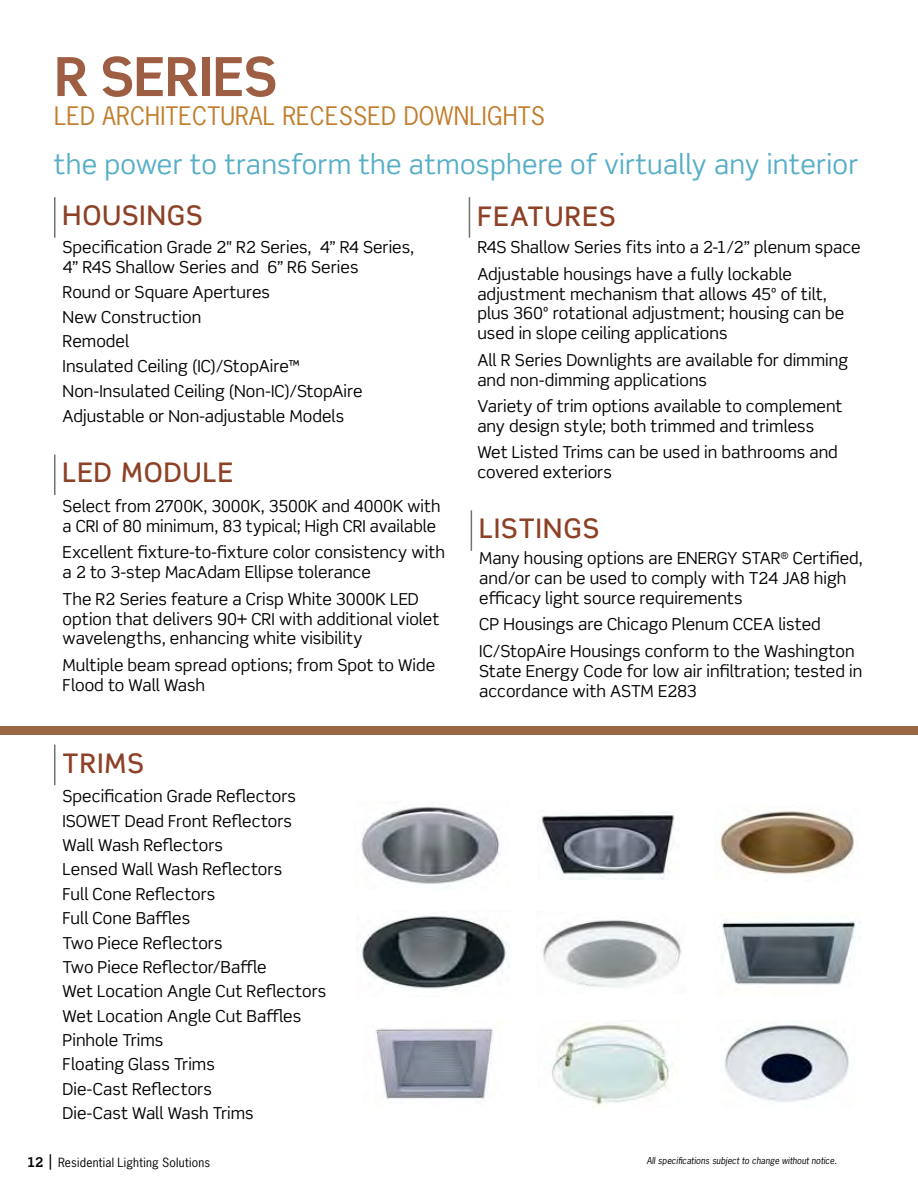
<style>
.page{position:relative;width:918px;height:1188px;background:#fff}
.page>*{position:absolute;margin:0;border:0;box-sizing:border-box;transform-origin:0 0}
.t1{font:700 54px "Scene Std";letter-spacing:-.005em;color:#9e5e43}
.t2{font:27px "Scene Std";letter-spacing:.01em;color:#56aec7}
.t3{font:500 27px "Scene Std";letter-spacing:.045em;color:#8d4126}
.t4{font:24px "News Gothic Std";letter-spacing:.01em;color:#c17d2b}
.t5{font:16.5px/19.8px "Scene Std";color:#000}
.t6{font:700 13.5px "Scene Std";color:#000}
.t7{font:12px "News Gothic Std";letter-spacing:.02em;color:#000}
.t8{font:italic 9px "News Gothic Std";color:#000}
.s1{font-family:"Scene Std";font-style:italic;font-size:16.5px}
</style>
<div class="page">
<img style="left:539px;top:812px;width:136px;height:68px">
<img style="left:543px;top:920px;width:138px;height:68px">
<img style="left:552px;top:1023px;width:118px;height:85px">
<img style="left:719px;top:811px;width:135px;height:64px">
<img style="left:721px;top:920px;width:140px;height:65px">
<img style="left:724px;top:1025px;width:125px;height:77px">
<img style="left:361px;top:806px;width:139px;height:82px">
<img style="left:356px;top:916px;width:154px;height:73px">
<img style="left:375px;top:1028px;width:118px;height:71px">
<hr style="left:54px;top:197px;width:2px;height:41px;background:#747374">
<hr style="left:54px;top:455px;width:2px;height:40px;background:#747374">
<hr style="left:54px;top:745px;width:2px;height:40px;background:#747374">
<hr style="left:469px;top:197px;width:1px;height:41px;background:#747374">
<hr style="left:471px;top:510px;width:1px;height:41px;background:#747374">
<div style="left:0;top:726px;width:918px;height:8px;background:#986744"></div>
<h1 class="t1" style="left:54px;top:43px;width:224px">R SERIES</h1>
<h3 class="t4" style="left:54px;top:100px;width:492px">LED ARCHITECTURAL RECESSED DOWNLIGHTS</h3>
<h2 class="t2" style="left:54px;top:148px;width:806px">the power to transform the atmosphere of virtually any interior</h2>
<h2 class="t3" style="left:63px;top:199px;width:142px">HOUSINGS</h2>
<p class="t5" style="left:63px;top:237px;width:353px">Specification Grade 2" R2 Series, 4” R4 Series,<br>4” R4S Shallow Series and 6” R6 Series</p>
<p class="t5" style="left:63px;top:279px;width:302px;line-height:24.8px">Round or Square Apertures<br>New Construction<br>Remodel<br>Insulated Ceiling (IC)/StopAire™<br>Non-Insulated Ceiling (Non-IC)/StopAire<br>Adjustable or Non-adjustable Models</p>
<h2 class="t3" style="left:63px;top:456px;width:172px">LED MODULE</h2>
<p class="t5" style="left:63px;top:496px;width:379px">Select from 2700K, 3000K, 3500K and 4000K with a CRI of 80 minimum, 83 typical; High CRI available</p>
<p class="t5" style="left:63px;top:542px;width:384px">Excellent fixture-to-fixture color consistency with a 2 to 3-step MacAdam Ellipse tolerance</p>
<p class="t5" style="left:63px;top:589px;width:378px">The R2 Series feature a Crisp White 3000K LED option that delivers 90+ CRI with additional violet wavelengths, enhancing white visibility</p>
<p class="t5" style="left:63px;top:655px;width:374px">Multiple beam spread options; from Spot to Wide<br>Flood to Wall Wash</p>
<h2 class="t3" style="left:63px;top:746px;width:83px">TRIMS</h2>
<p class="t5" style="left:63px;top:784px;width:265px;line-height:24.5px">Specification Grade Reflectors<br>ISOWET Dead Front Reflectors<br>Wall Wash Reflectors<br>Lensed Wall Wash Reflectors<br>Full Cone Reflectors<br>Full Cone Baffles<br>Two Piece Reflectors<br>Two Piece Reflector/Baffle<br>Wet Location Angle Cut Reflectors<br>Wet Location Angle Cut Baffles<br>Pinhole Trims<br>Floating Glass Trims<br>Die-Cast Reflectors<br>Die-Cast Wall Wash Trims</p>
<h2 class="t3" style="left:477px;top:200px;width:140px">FEATURES</h2>
<p class="t5" style="left:477px;top:234px;width:385px;line-height:26.5px">R4S Shallow Series fits into a 2-1/2” plenum space<br>Adjustable housings have a fully lockable</p>
<p class="t5" style="left:477px;top:284px;width:368px">adjustment mechanism that allows 45º of tilt, plus 360º rotational adjustment; housing can be used in slope ceiling applications</p>
<p class="t5" style="left:477px;top:350px;width:372px">All R Series Downlights are available for dimming and non-dimming applications</p>
<p class="t5" style="left:477px;top:396px;width:367px">Variety of trim options available to complement any design style; both trimmed and trimless</p>
<p class="t5" style="left:477px;top:442px;width:362px">Wet Listed Trims can be used in bathrooms and covered exteriors</p>
<h2 class="t3" style="left:479px;top:512px;width:121px">LISTINGS</h2>
<p class="t5" style="left:479px;top:548px;width:385px">Many housing options are ENERGY STAR<sup>®</sup> Certified, and/or can be used to comply with T24 JA8 high efficacy light source requirements</p>
<p class="t5" style="left:479px;top:611px;width:377px;line-height:26.5px">CP Housings are Chicago Plenum CCEA listed<br>IC/StopAire Housings conform to the Washington</p>
<p class="t5" style="left:479px;top:661px;width:385px">State Energy Code for low air infiltration; tested in accordance with ASTM E283</p>
<p class="t7" style="left:47px;top:1154px;width:165px"><span class="s1">|</span> Residential Lighting Solutions</p>
<p class="t6" style="left:27px;top:1153px;width:18px">12</p>
<p class="t8" style="left:647px;top:1155px;width:192px">All specifications subject to change without notice.</p>
</div>
